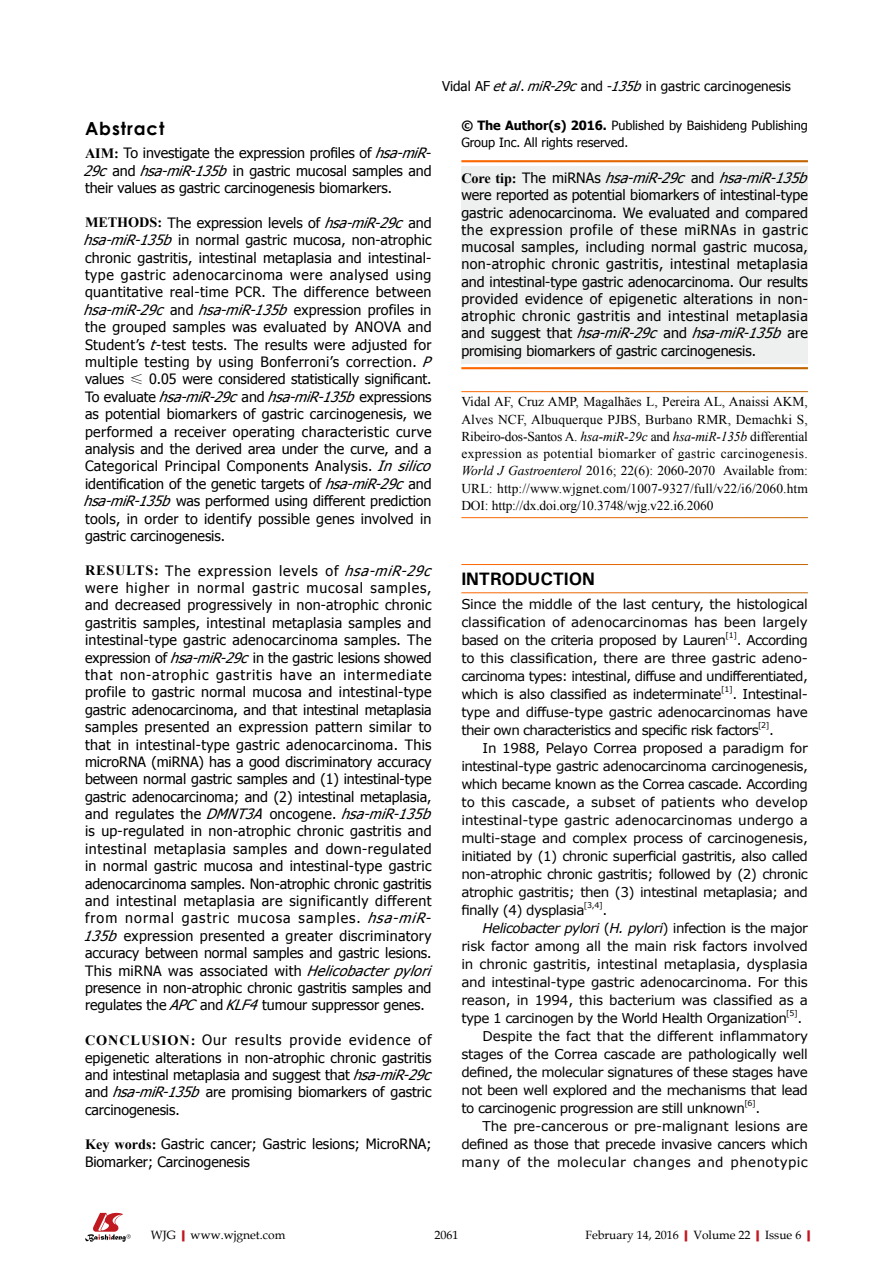
<style>
.page{position:relative;width:893px;height:1263px;background:#fff}
.page>*{position:absolute;margin:0;border:0;box-sizing:border-box;transform-origin:0 0}
.t1{font:700 18px "Univers";letter-spacing:-.01em;color:#000}
.t2{font:700 18px "Century Gothic";letter-spacing:.05em;color:#000}
.t3{font:14.25px/17.4px "Tahoma";letter-spacing:.01em;color:#000}
.t4{font:13.5px/18px "Verdana";letter-spacing:-.035em;color:#000;text-align:justify}
.t5{font:13.5px/17.2px "Times New Roman";letter-spacing:-.01em;color:#000;text-align:justify}
.t6{font:13.5px "Verdana";letter-spacing:-.01em;color:#000}
.t7{font:13.5px "Verdana";letter-spacing:-.015em;color:#000}
.t8{font:13.5px "Tahoma";color:#000}
.t9{font:italic 13.5px "Verdana";letter-spacing:-.04em;color:#000}
.t10{font:13.5px "Verdana";letter-spacing:-.005em;color:#000}
.t11{font:13.5px "Verdana";color:#000}
.t12{font:13.5px "Verdana";letter-spacing:.025em;color:#000}
.t13{font:12.75px/17.2px "Tahoma";letter-spacing:-.005em;color:#000}
.t14{font:12px "Book Antiqua";color:#000}
.t15{font:7.8px "Verdana";color:#000}
.s1{font-style:italic}
.s2{font-family:"Times New Roman";font-weight:700}
.s3{font-family:"Sim Sun";font-size:13.5px}
.s4{font-weight:700}
.s5{font-style:normal}
.s6{font-weight:700;color:#c01920}
</style>
<div class="page">
<svg style="left:85px;top:1213px;width:46px;height:29px"></svg>
<div style="left:461px;top:166px;width:347px;height:198px;background:#eeefef"></div>
<p class="t8" style="left:442px;top:77px;width:350px">Vidal AF <span class="s1">etal</span>. <span class="s1">miR-29c</span> and -<span class="s1">135b</span> in gastric carcinogenesis</p>
<p class="t2" style="left:85px;top:114px;width:81px">Abstract</p>
<p class="t3" style="left:83px;top:144px;width:354px"><span class="s2">AIM:</span> To investigate the expression profiles of <span class="s1">hsa-miR-<br>29c</span> and <span class="s1">hsa-miR-135b</span> in gastric mucosal samples and their values as gastric carcinogenesis biomarkers.</p>
<p class="t3" style="left:83px;top:213px;width:354px"><span class="s2">METHODS:</span> The expression levels of <span class="s1">hsa-miR-29c</span> and <span class="s1">hsa-miR-135b</span> in normal gastric mucosa, non-atrophic chronic gastritis, intestinal metaplasia and intestinal&shy;type gastric adenocarcinoma were analysed using quantitative real-time PCR. The difference between <span class="s1">hsa-miR-29c</span> a n d <span class="s1">hsa-miR-135b</span> ex p re ss i o n p rofi l e s i n the grouped samples was evaluated by ANOVA and Student’s <span class="s1">t</span>-test tests. The results were adjusted for multiple testing by using Bonferroni’s correction. <span class="s1">P </span>values <span class="s3">≤</span> 0.05 were considered statistically significant.<br>To evaluate <span class="s1">hsa-miR-29c</span>and <span class="s1">hsa-miR-135b</span>expressions as potential biomarkers of gastric carcinogenesis, we performed a receiver operating characteristic curve analysis and the derived area under the curve, and a Categorical Principal Components Analysis. <span class="s1">Insilico </span>identification of the genetic targets of <span class="s1">hsa-miR-29c</span>and <span class="s1">hsa-miR-135b</span> was performed using different prediction tools, in order to identify possible genes involved in gastric carcinogenesis.</p>
<p class="t3" style="left:83px;top:561px;width:354px"><span class="s2">RESULTS:</span> The expression levels of <span class="s1">hsa-miR-29c </span>were higher in normal gastric mucosal samples, and decreased progressively in non-atrophic chronic gastritis samples, intestinal metaplasia samples and intestinal-type gastric adenocarcinoma samples. The expression of <span class="s1">hsa-miR-29c</span>in the gastric lesions showed that non-atrophic gastritis have an intermediate profile to gastric normal mucosa and intestinal-type gastric adenocarcinoma, and that intestinal metaplasia samples presented an expression pattern similar to that in intestinal-type gastric adenocarcinoma. This microRNA (miRNA) has a good discriminatory accuracy between normal gastric samples and (1) intestinal-type gastric adenocarcinoma; and (2) intestinal metaplasia, and regulates the <span class="s1">DMNT3A</span>oncogene. <span class="s1">hsa-miR-135b </span>is up-regulated in non-atrophic chronic gastritis and intestinal metaplasia samples and down-regulated in normal gastric mucosa and intestinal-type gastric adenocarcinoma samples. Non-atrophic chronic gastritis and intestinal metaplasia are significantly different from normal gastric mucosa samples. <span class="s1">hsa-miR-135b</span> expression presented a greater discriminatory accuracy between normal samples and gastric lesions.<br>This miRNA was associated with <span class="s1">Helicobacterpylori </span>presence in non-atrophic chronic gastritis samples and regulates the <span class="s1">APC</span> and <span class="s1">KLF4</span> tumour suppressor genes.</p>
<p class="t3" style="left:85px;top:1030px;width:353px"><span class="s2">CONCLUSION:</span> Our results provide evidence of epigenetic alterations in non-atrophic chronic gastritis and intestinal metaplasia and suggest that <span class="s1">hsa-miR-29c </span>and <span class="s1">hsa-miR-135b</span>are promising biomarkers of gastric carcinogenesis.</p>
<p class="t3" style="left:85px;top:1135px;width:348px"><span class="s2">Key words:</span> Gastric cancer; gastric lesions; MicroRNA; biomarker; carcinogenesis</p>
<p class="t13" style="left:461px;top:116px;width:348px"><span class="s4">© The Author(s) 2016.</span> Published by Baishideng Publishing<br>Group Inc. All rights reserved.</p>
<p class="t3" style="left:461px;top:169px;width:353px"><span class="s2">C o re tip :</span> T h e m i R N As <span class="s1">hsa-miR-29c</span> a n d <span class="s1">hsa-miR-135b </span>were reported as potential biomarkers of intestinal-type gastric adenocarcinoma. We evaluated and compared the expression profile of these miRNAs in gastric mucosal samples, including normal gastric mucosa, non-atrophic chronic gastritis, intestinal metaplasia and intestinal-type gastric adenocarcinoma. Our results provided evidence of epigenetic alterations in non&shy;atrophic chronic gastritis and intestinal metaplasia a n d s u g g e st t h a t <span class="s1">hsa-miR-29c</span> a n d <span class="s1">hsa-miR-135b</span> a re promising biomarkers of gastric carcinogenesis.</p>
<p class="t5" style="left:461px;top:393px;width:348px">Vidal AF, Cruz AMP, Magalhães L, Pereira AL, Anaissi AKM, Alves NCF, Albuquerque PJBS, Burbano RMR, Demachki S, Ribeiro-dos-Santos A. <span class="s1">hsa-miR-29c</span> and <span class="s1">hsa-miR-135b</span> differential expression as potential biomarker of gastric carcinogenesis.<br><span class="s1">World J Gastroenterol</span> 2016; 22(6): 2060-2070 Available from:<br>URL: http://www.wjgnet.com/1007-9327/full/v22/i6/2060.htm DOI: http://dx.doi.org/10.3748/wjg.v22.i6.2060</p>
<p class="t1" style="left:461px;top:567px;width:135px">INTRODUCTION</p>
<p class="t4" style="left:461px;top:594px;width:348px">Since the middle of the last century, the histological classification of adenocarcinomas has been largely based on the criteria proposed by Lauren</p>
<p class="t15" style="left:726px;top:630px;width:13px">[1]</p>
<p class="t4" style="left:461px;top:630px;width:348px;text-indent:275px">. According to this classification, there are three gastric adeno&shy;carcinoma types: intestinal, diffuse and undifferentiated, which is also classified as indeterminate</p>
<p class="t15" style="left:721px;top:684px;width:13px">[1]</p>
<p class="t4" style="left:461px;top:684px;width:348px;text-align:left;text-indent:271px">. Intestinal&shy;type and diffuse-type gastric adenocar-cinomas have their own characteristics and specific risk factors</p>
<p class="t15" style="left:758px;top:720px;width:13px">[2]</p>
<p class="t4" style="left:769px;top:720px;width:6px">.</p>
<p class="t4" style="left:483px;top:738px;width:327px">In 1988, Pelayo Correa proposed a paradigm for</p>
<p class="t4" style="left:461px;top:756px;width:348px">intestinal-type gastric adenocarcinoma carcinogenesis,</p>
<p class="t4" style="left:461px;top:774px;width:348px">which became known as the Correa cascade. According</p>
<p class="t11" style="left:461px;top:793px;width:348px">to this cascade, a subset of patients who develop</p>
<p class="t10" style="left:461px;top:811px;width:348px">intestinal-type gastric adenocarcinomas undergo a</p>
<p class="t4" style="left:461px;top:828px;width:348px">multi-stage and complex process of carcinogenesis,</p>
<p class="t4" style="left:461px;top:846px;width:348px">initiated by (1) chronic superficial gastritis, also called</p>
<p class="t4" style="left:461px;top:864px;width:348px">non-atrophic chronic gastritis; followed by (2) chronic</p>
<p class="t4" style="left:461px;top:882px;width:348px">atrophic gastritis; then (3) intestinal metaplasia; and</p>
<p class="t4" style="left:461px;top:900px;width:125px">finally (4) dysplasia</p>
<p class="t15" style="left:584px;top:900px;width:20px">[3,4]</p>
<p class="t4" style="left:602px;top:900px;width:6px">.</p>
<p class="t9" style="left:483px;top:919px;width:327px">Helicobacter pylori <span class="s5">(</span>H. pylori<span class="s5">) infection is the major</span></p>
<p class="t7" style="left:461px;top:937px;width:348px">risk factor among all the main risk factors involved</p>
<p class="t6" style="left:461px;top:955px;width:348px">in chronic gastritis, intestinal metaplasia, dysplasia</p>
<p class="t4" style="left:461px;top:972px;width:348px">and intestinal-type gastric adenocarcinoma. For this</p>
<p class="t7" style="left:461px;top:991px;width:348px">reason, in 1994, this bacterium was classified as a</p>
<p class="t4" style="left:461px;top:1008px;width:327px">type 1 carcinogen by the World Health Organization</p>
<p class="t15" style="left:786px;top:1008px;width:13px">[5]</p>
<p class="t4" style="left:797px;top:1008px;width:6px">.</p>
<p class="t6" style="left:483px;top:1027px;width:327px">Despite the fact that the different inflammatory</p>
<p class="t4" style="left:461px;top:1044px;width:348px">stages of the Correa cascade are pathologically well</p>
<p class="t4" style="left:461px;top:1062px;width:348px">defined, the molecular signatures of these stages have</p>
<p class="t4" style="left:461px;top:1080px;width:348px">not been well explored and the mechanisms that lead</p>
<p class="t4" style="left:461px;top:1098px;width:285px">to carcinogenic progression are still unknown</p>
<p class="t15" style="left:744px;top:1098px;width:13px">[6]</p>
<p class="t4" style="left:755px;top:1098px;width:6px">.</p>
<p class="t6" style="left:483px;top:1117px;width:327px">The pre-cancerous or pre-malignant lesions are</p>
<p class="t4" style="left:461px;top:1134px;width:348px">defined as those that precede invasive cancers which</p>
<p class="t12" style="left:461px;top:1153px;width:348px">many of the molecular changes and phenotypic</p>
<p class="t14" style="left:151px;top:1226px;width:136px">WJG<span class="s6">|</span>www.wjgnet.com</p>
<p class="t14" style="left:434px;top:1226px;width:25px">2061</p>
<p class="t14" style="left:585px;top:1226px;width:232px">February 14, 2016<span class="s6">|</span>Volume 22<span class="s6">|</span>Issue 6<span class="s6">|</span></p>
</div>
